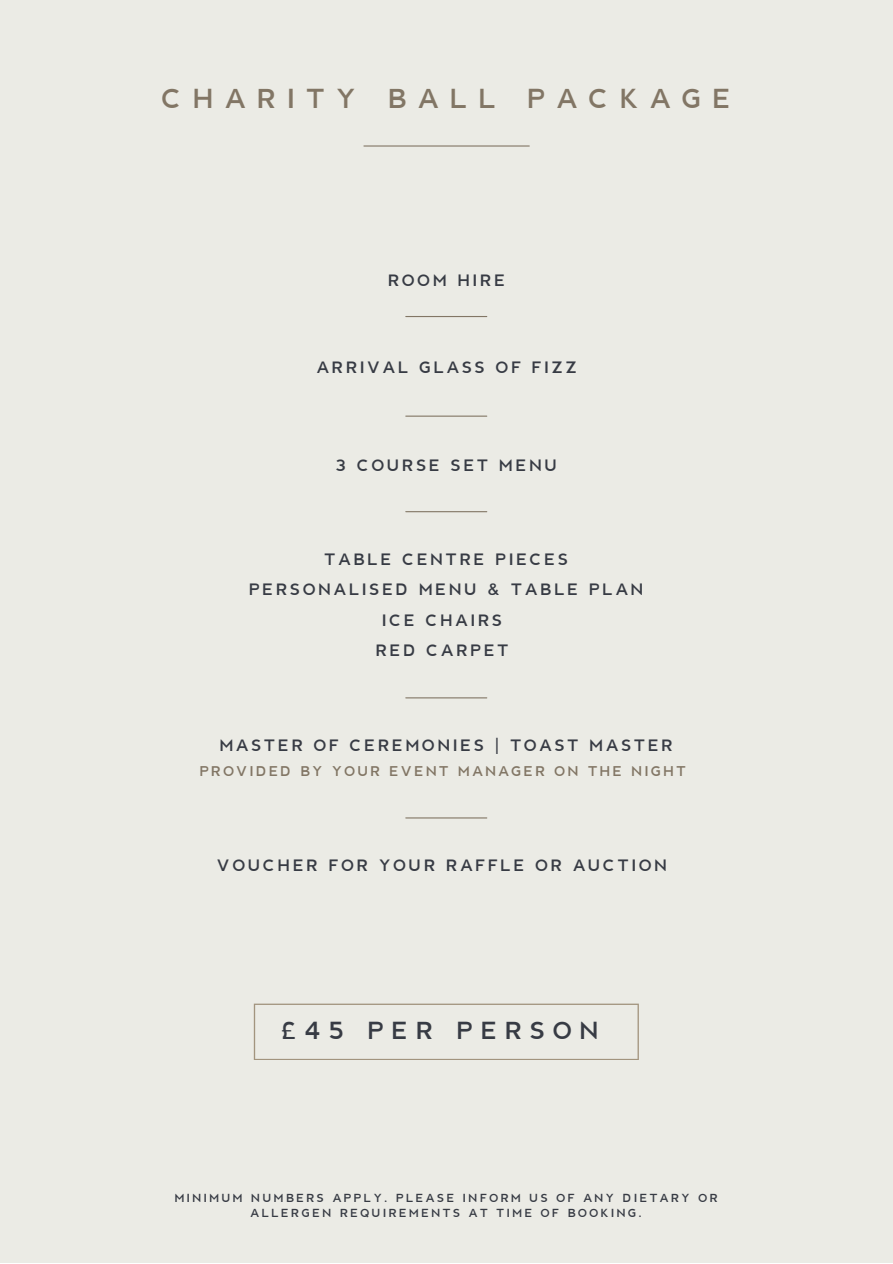
<style>
.page{position:relative;width:893px;height:1264px;background:#fff}
.page>*{position:absolute;margin:0;border:0;box-sizing:border-box;transform-origin:0 0}
.t1{font:26.25px "Berlin";letter-spacing:.43em;color:#827665}
.t2{font:23.55px "Berlin";letter-spacing:.335em;color:#373b44}
.t3{font:15.75px "Berlin";letter-spacing:.175em;color:#373b44}
.t4{font:13.5px "Berlin";letter-spacing:.175em;color:#827665}
.t5{font:11.1px/14.9px "Berlin";letter-spacing:.215em;color:#373b44;text-align:center}
</style>
<div class="page">
<div style="left:0;top:0;width:892px;height:1262px;background:#ebebe5"></div>
<hr style="left:364px;top:145px;width:165px;height:2px;background:#827665">
<hr style="left:406px;top:415px;width:80px;height:2px;background:#827665">
<hr style="left:406px;top:511px;width:80px;height:1px;background:#827665">
<hr style="left:406px;top:697px;width:80px;height:1px;background:#827665">
<hr style="left:406px;top:817px;width:80px;height:1px;background:#827665">
<hr style="left:406px;top:316px;width:80px;height:1px;background:#827665">
<svg style="left:254px;top:1003px;width:384px;height:57px"></svg>
<p class="t1" style="left:162px;top:82px;width:570px">CHARITY BALL PACKAGE</p>
<p class="t3" style="left:388px;top:270px;width:119px">ROOM HIRE</p>
<p class="t3" style="left:317px;top:357px;width:262px">ARRIVAL GLASS OF FIZZ</p>
<p class="t3" style="left:335px;top:455px;width:223px">3 COURSE SET MENU</p>
<p class="t3" style="left:324px;top:549px;width:245px">TABLE CENTRE PIECES</p>
<p class="t3" style="left:249px;top:579px;width:396px">PERSONALISED MENU &amp; TABLE PLAN</p>
<p class="t3" style="left:382px;top:610px;width:122px">ICE CHAIRS</p>
<p class="t3" style="left:376px;top:640px;width:134px">RED CARPET</p>
<p class="t3" style="left:220px;top:735px;width:455px">MASTER OF CEREMONIES | TOAST MASTER</p>
<p class="t4" style="left:200px;top:762px;width:487px">PROVIDED BY YOUR EVENT MANAGER ON THE NIGHT</p>
<p class="t3" style="left:217px;top:855px;width:451px">VOUCHER FOR YOUR RAFFLE OR AUCTION</p>
<p class="t2" style="left:281px;top:1015px;width:319px">£45 PER PERSON</p>
<p class="t5" style="left:175px;top:1190px;width:545px">MINIMUM NUMBERS APPLY. PLEASE INFORM US OF ANY DIETARY OR<br>ALLERGEN REQUIREMENTS AT TIME OF BOOKING.</p>
</div>
